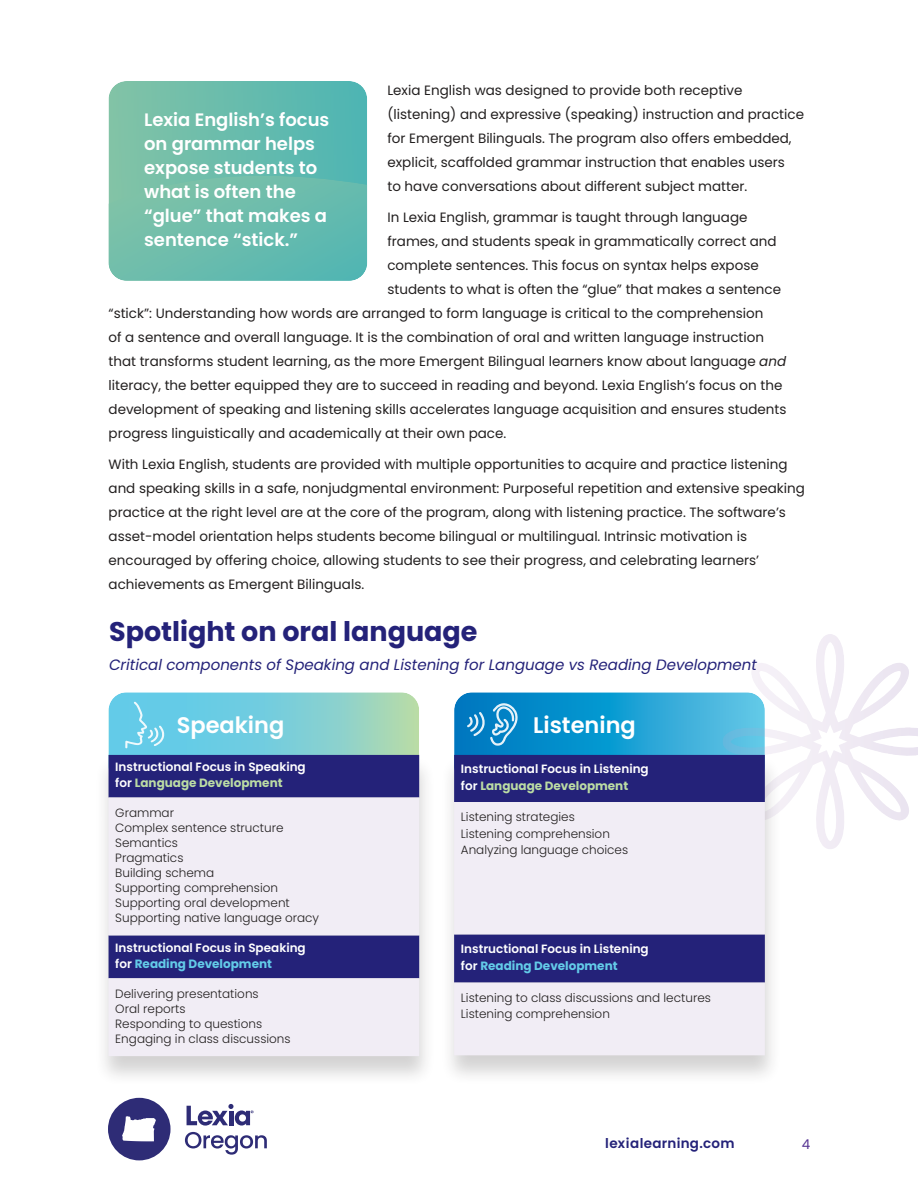
<style>
.page{position:relative;width:918px;height:1188px;background:#fff}
.page>*{position:absolute;margin:0;border:0;box-sizing:border-box;transform-origin:0 0}
.t1{font:700 27px "Poppins";color:#242279}
.t2{font:600 22.5px "Poppins";color:#fff}
.t3{font:600 18px/24px "Poppins";color:#fff}
.t4{font:italic 15px "Poppins";color:#242279}
.t5{font:13.5px/24px "Poppins";color:#221f1f}
.t6{font:600 13.5px "Poppins";letter-spacing:.02em;color:#242279}
.t7{font:13.5px "Poppins";color:#563393}
.t8{font:300 12px/15px "Poppins";color:#221f1f}
.t9{font:600 12px/16.5px "Poppins";color:#fff}
.s1{font-style:italic}
.s2{font-weight:700;color:#bbdca4}
.s3{font-weight:700;color:#63cbe8}
</style>
<div class="page">
<svg style="left:185px;top:1132px;width:82px;height:23px"></svg>
<svg style="left:187px;top:1104px;width:67px;height:22px"></svg>
<svg style="left:108px;top:1098px;width:63px;height:62px"></svg>
<img style="left:109px;top:692px;width:310px;height:62px">
<img style="left:454px;top:692px;width:311px;height:62px">
<img style="left:722px;top:731px;width:106px;height:118px">
<img style="left:109px;top:81px;width:258px;height:95px">
<img style="left:109px;top:176px;width:258px;height:105px">
<div style="left:94px;top:754px;width:342px;height:332px;background:#221f1f;opacity:.2"></div>
<div style="left:109px;top:755px;width:310px;height:43px;background:#242279"></div>
<svg style="left:109px;top:798px;width:310px;height:258px;background:#cfcbe0"></svg>
<div style="left:440px;top:754px;width:341px;height:331px;background:#221f1f;opacity:.2"></div>
<div style="left:454px;top:755px;width:311px;height:47px;background:#242279"></div>
<svg style="left:454px;top:802px;width:311px;height:253px;background:#cac6dd"></svg>
<svg style="left:125px;top:702px;width:40px;height:46px;background:#77d1ea"></svg>
<svg style="left:467px;top:703px;width:52px;height:43px;background:#3498cf"></svg>
<p class="t5" style="left:387px;top:79px;width:418px">Lexia English was designed to provide both receptive (listening) and expressive (speaking) instruction and practice for Emergent Bilinguals. The program also offers embedded, explicit, scaffolded grammar instruction that enables users<br>to have conversations about different subject matter.</p>
<p class="t5" style="left:387px;top:205px;width:362px">In Lexia English, grammar is taught through language</p>
<p class="t5" style="left:387px;top:229px;width:391px">frames, and students speak in grammatically correct and</p>
<p class="t5" style="left:387px;top:253px;width:373px">complete sentences. This focus on syntax helps expose</p>
<p class="t5" style="left:387px;top:277px;width:395px">students to what is often the “glue” that makes a sentence</p>
<p class="t5" style="left:109px;top:301px;width:656px">“stick”: Understanding how words are arranged to form language is critical to the comprehension</p>
<p class="t5" style="left:109px;top:325px;width:657px">of a sentence and overall language. It is the combination of oral and written language instruction</p>
<p class="t5" style="left:109px;top:349px;width:679px">that transforms student learning, as the more Emergent Bilingual learners know about language <span class="s1">and</span></p>
<p class="t5" style="left:109px;top:373px;width:675px">literacy, the better equipped they are to succeed in reading and beyond. Lexia English’s focus on the</p>
<p class="t5" style="left:109px;top:397px;width:679px">development of speaking and listening skills accelerates language acquisition and ensures students</p>
<p class="t5" style="left:109px;top:421px;width:399px">progress linguistically and academically at their own pace.</p>
<p class="t5" style="left:109px;top:452px;width:698px">With Lexia English, students are provided with multiple opportunities to acquire and practice listening and speaking skills in a safe, nonjudgmental environment: Purposeful repetition and extensive speaking practice at the right level are at the core of the program, along with listening practice. The software’s asset-model orientation helps students become bilingual or multilingual. Intrinsic motivation is encouraged by offering choice, allowing students to see their progress, and celebrating learners’ achievements as Emergent Bilinguals.</p>
<h3 class="t3" style="left:144px;top:109px;width:187px">Lexia English’s focus on grammar helps expose students to what is often the “glue” that makes a sentence “stick.”</h3>
<h1 class="t1" style="left:109px;top:619px;width:370px">Spotlight on oral language</h1>
<p class="t4" style="left:109px;top:658px;width:649px">Critical components of Speaking and Listening for Language vs Reading Development</p>
<h2 class="t2" style="left:177px;top:715px;width:109px">Speaking</h2>
<h2 class="t2" style="left:533px;top:715px;width:104px">Listening</h2>
<p class="t9" style="left:115px;top:760px;width:192px">Instructional Focus in Speaking for <span class="s2">Language Development</span></p>
<p class="t8" style="left:115px;top:806px;width:205px">Grammar<br>Complex sentence structure<br>Semantics<br>Pragmatics<br>Building schema<br>Supporting comprehension<br>Supporting oral development<br>Supporting native language oracy</p>
<p class="t9" style="left:115px;top:940px;width:192px">Instructional Focus in Speaking for <span class="s3">Reading Development</span></p>
<p class="t8" style="left:115px;top:987px;width:177px">Delivering presentations<br>Oral reports<br>Responding to questions<br>Engaging in class discussions</p>
<p class="t9" style="left:461px;top:762px;width:189px">Instructional Focus in Listening for <span class="s2">Language Development</span></p>
<p class="t8" style="left:461px;top:810px;width:169px;line-height:16.5px">Listening strategies<br>Listening comprehension<br>Analyzing language choices</p>
<p class="t9" style="left:461px;top:942px;width:189px">Instructional Focus in Listening for <span class="s3">Reading Development</span></p>
<p class="t8" style="left:461px;top:991px;width:252px;line-height:16.5px">Listening to class discussions and lectures<br>Listening comprehension</p>
<p class="t6" style="left:605px;top:1137px;width:131px">lexialearning.com</p>
<p class="t7" style="left:802px;top:1137px;width:10px">4</p>
</div>
